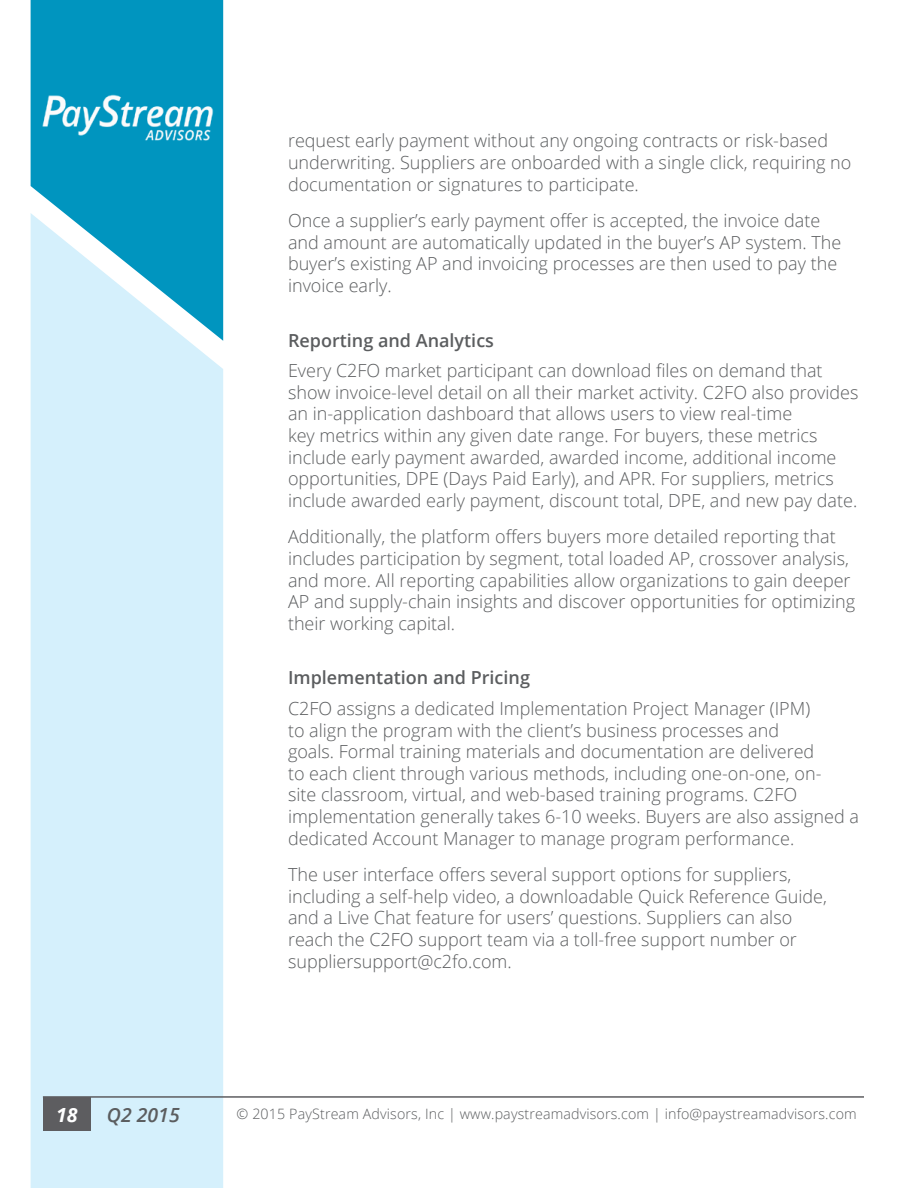
<style>
.page{position:relative;width:918px;height:1188px;background:#fff}
.page>*{position:absolute;margin:0;border:0;box-sizing:border-box;transform-origin:0 0}
.t1{font:italic 600 19.5px "Open Sans";color:#5b5d5f}
.t2{font:italic 700 19.5px "Open Sans";color:#fff}
.t3{font:300 18px/21.6px "Open Sans";color:#5b5d5f}
.t4{font:600 18px "Open Sans";color:#5b5d5f}
.t5{font:300 14.25px "Open Sans";letter-spacing:.01em;color:#5b5d5f}
</style>
<div class="page">
<div style="left:31px;top:341px;width:192px;height:847px;background:#d5f0fc"></div>
<svg style="left:31px;top:0;width:192px;height:341px;background:#3caecf"></svg>
<hr style="left:43px;top:1096px;width:821px;height:2px;background:#5d5d60">
<div style="left:43px;top:1098px;width:48px;height:33px;background:#5d5d60"></div>
<img style="left:38px;top:88px;width:179px;height:55px">
<p class="t3" style="left:288px;top:130px;width:565px">request early payment without any ongoing contracts or risk-based underwriting. Suppliers are onboarded with a single click, requiring no documentation or signatures to participate.</p>
<p class="t3" style="left:288px;top:209px;width:555px">Once a supplier’s early payment offer is accepted, the invoice date and amount are automatically updated in the buyer’s AP system. The buyer’s existing AP and invoicing processes are then used to pay the invoice early.</p>
<p class="t4" style="left:288px;top:328px;width:208px">Reporting and Analytics</p>
<p class="t3" style="left:288px;top:359px;width:572px">Every C2FO market participant can download files on demand that show invoice-level detail on all their market activity. C2FO also provides an in-application dashboard that allows users to view real-time<br>key metrics within any given date range. For buyers, these metrics include early payment awarded, awarded income, additional income opportunities, DPE (Days Paid Early), and APR. For suppliers, metrics include awarded early payment, discount total, DPE, and new pay date.</p>
<p class="t3" style="left:288px;top:526px;width:569px">Additionally, the platform offers buyers more detailed reporting that includes participation by segment, total loaded AP, crossover analysis, and more. All reporting capabilities allow organizations to gain deeper AP and supply-chain insights and discover opportunities for optimizing their working capital.</p>
<p class="t4" style="left:288px;top:666px;width:244px">Implementation and Pricing</p>
<p class="t3" style="left:288px;top:697px;width:573px">C2FO assigns a dedicated Implementation Project Manager (IPM)<br>to align the program with the client’s business processes and<br>goals. Formal training materials and documentation are delivered<br>to each client through various methods, including one-on-one, on-<br>site classroom, virtual, and web-based training programs. C2FO implementation generally takes 6-10 weeks. Buyers are also assigned a dedicated Account Manager to manage program performance.</p>
<p class="t3" style="left:288px;top:863px;width:541px">The user interface offers several support options for suppliers, including a self-help video, a downloadable Quick Reference Guide, and a Live Chat feature for users’ questions. Suppliers can also reach the C2FO support team via a toll-free support number or suppliersupport@c2fo.com.</p>
<p class="t2" style="left:56px;top:1101px;width:23px">18</p>
<p class="t1" style="left:107px;top:1101px;width:74px">Q2 2015</p>
<p class="t5" style="left:237px;top:1104px;width:622px">© 2015 PayStream Advisors, Inc | www.paystreamadvisors.com | info@paystreamadvisors.com</p>
</div>
